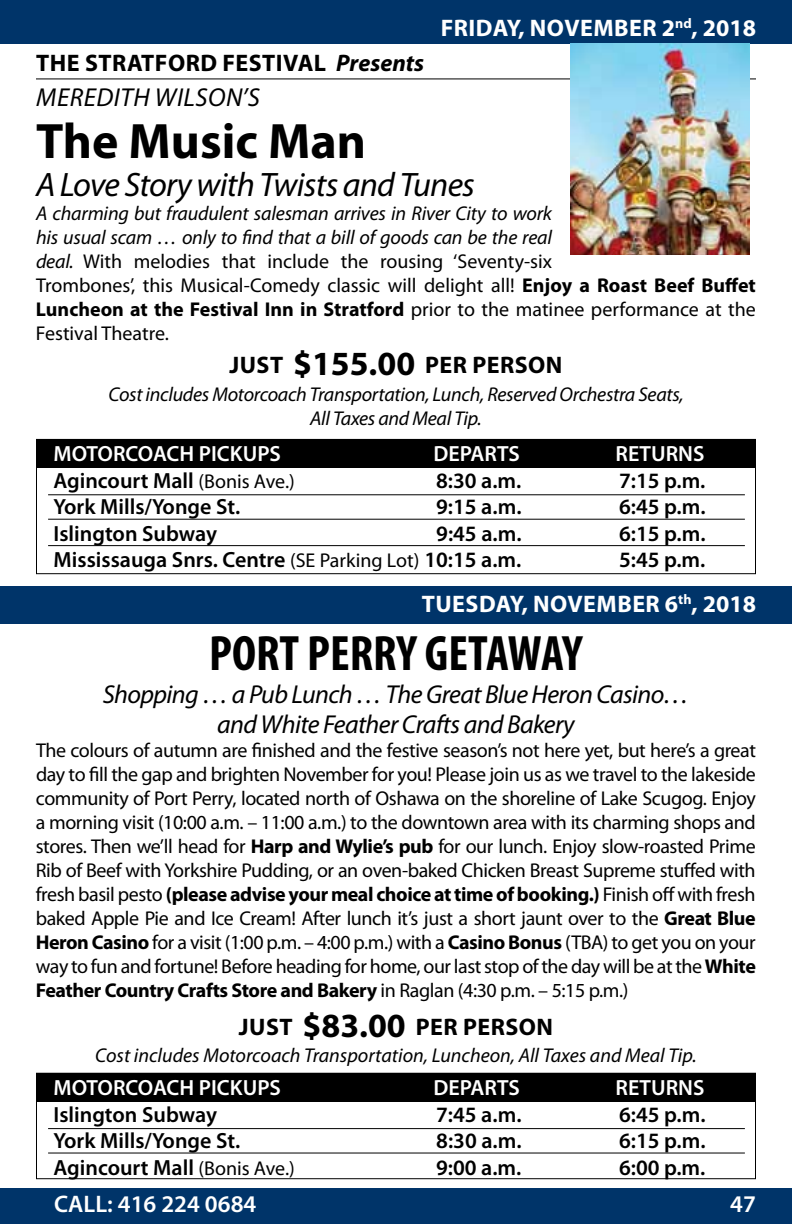
<style>
.page{position:relative;width:792px;height:1224px;background:#fff}
.page>*{position:absolute;margin:0;border:0;box-sizing:border-box;transform-origin:0 0}
.t1{font:700 condensed 50px "Myriad Pro";color:#000}
.t2{font:700 50px "Myriad Pro";color:#000}
.t3{font:italic 34px "Myriad Pro";letter-spacing:-.025em;color:#000}
.t4{font:italic 26px/30px "Myriad Pro";letter-spacing:-.025em;color:#000;text-align:center}
.t5{font:700 24px "Myriad Pro";letter-spacing:.02em;color:#000}
.t6{font:700 24px "Myriad Pro";color:#fff}
.t7{font:600 24px "Myriad Pro";color:#fff}
.t8{font:600 22px "Myriad Pro";color:#000}
.t9{font:600 22px "Myriad Pro";color:#fff}
.t10{font:20px/24px "Myriad Pro";color:#000;text-align:justify}
.t11{font:italic 20px/24px "Myriad Pro";letter-spacing:-.015em;color:#000;text-align:center}
.s1{font-style:italic}
.s2{font-weight:700}
.s3{font-size:34px}
.s4{font-weight:400;font-size:20px}
</style>
<div class="page">
<div style="left:0;top:0;width:792px;height:44px;background:#003469"></div>
<div style="left:0;top:1188px;width:792px;height:36px;background:#003469"></div>
<div style="left:0;top:587px;width:792px;height:37px;background:#003469"></div>
<div style="left:36px;top:1073px;width:720px;height:106px;border:1px solid #000"></div>
<div style="left:36px;top:439px;width:720px;height:29px;background:#000"></div>
<div style="left:36px;top:1073px;width:720px;height:28px;background:#000"></div>
<hr style="left:48px;top:494px;width:697px;height:1px;background:#000">
<hr style="left:48px;top:1128px;width:697px;height:1px;background:#000">
<hr style="left:48px;top:519px;width:697px;height:1px;background:#000">
<hr style="left:48px;top:1153px;width:697px;height:1px;background:#000">
<hr style="left:48px;top:545px;width:697px;height:1px;background:#000">
<hr style="left:36px;top:78px;width:720px;height:1px;background:#000">
<img style="left:570px;top:44px;width:180px;height:210px">
<p class="t6" style="left:519px;top:12px;width:45px">, November</p>
<p class="t6" style="left:662px;top:12px;width:96px">2<sup>nd</sup>, 2018</p>
<p class="t6" style="left:441px;top:12px;width:28px">Friday</p>
<p class="t5" style="left:36px;top:47px;width:390px">THE STRATFORD FESTIVAL <span class="s1">Presents</span></p>
<h3 class="t4" style="left:36px;top:82px;width:75px">Meredith</h3>
<h3 class="t4" style="left:155px;top:82px;width:37px">Wilson</h3>
<h3 class="t4" style="left:243px;top:82px;width:17px">’s</h3>
<h1 class="t2" style="left:36px;top:109px;width:332px">The Music Man</h1>
<h2 class="t3" style="left:36px;top:163px;width:440px">A Love Story with Twists and Tunes</h2>
<p class="t10" style="left:36px;top:201px;width:722px;text-align:left"><span class="s1">A charming but fraudulent salesman arrives in River City to work<br>his usual scam … only to find that a bill of goods can be the real<br>deal.</span> With melodies that include the rousing ‘Seventy-six<br>Trombones’, this Musical-Comedy classic will delight all! <span class="s2">Enjoy a Roast Beef Buffet Luncheon at the Festival Inn in Stratford</span> prior to the matinee performance at the Festival Theatre.</p>
<p class="t5" style="left:229px;top:349px;width:273px">Just <span class="s3">$155.00</span> Per Person</p>
<p class="t11" style="left:108px;top:382px;width:577px">Cost includes Motorcoach Transportation, Lunch, Reserved Orchestra Seats,<br>All Taxes and Meal Tip.</p>
<p class="t9" style="left:54px;top:440px;width:229px">MOTORCOACH PICKUPS</p>
<p class="t9" style="left:434px;top:440px;width:88px">DEPARTS</p>
<p class="t9" style="left:616px;top:440px;width:91px">RETURNS</p>
<p class="t8" style="left:54px;top:467px;width:243px">Agincourt Mall <span class="s4">(Bonis Ave.)</span></p>
<p class="t8" style="left:436px;top:467px;width:87px">8:30 a.m.</p>
<p class="t8" style="left:619px;top:467px;width:88px">7:15 p.m.</p>
<p class="t8" style="left:54px;top:493px;width:188px">York Mills/Yonge St.</p>
<p class="t8" style="left:436px;top:493px;width:87px">9:15 a.m.</p>
<p class="t8" style="left:619px;top:493px;width:88px">6:45 p.m.</p>
<p class="t8" style="left:54px;top:519px;width:165px">Islington Subway</p>
<p class="t8" style="left:436px;top:519px;width:87px">9:45 a.m.</p>
<p class="t8" style="left:619px;top:519px;width:88px">6:15 p.m.</p>
<p class="t8" style="left:54px;top:546px;width:469px">Mississauga Snrs. Centre <span class="s4">(SE Parking Lot)</span> 10:15 a.m.</p>
<p class="t8" style="left:619px;top:546px;width:88px">5:45 p.m.</p>
<p class="t6" style="left:522px;top:589px;width:45px">, November</p>
<p class="t6" style="left:665px;top:589px;width:93px">6<sup>th</sup>, 2018</p>
<h1 class="t1" style="left:209px;top:622px;width:375px">PORT PERRY GETAWAY</h1>
<h3 class="t4" style="left:103px;top:679px;width:588px">Shopping … a Pub Lunch … The Great Blue Heron Casino… and White Feather Crafts and Bakery</h3>
<p class="t10" style="left:36px;top:738px;width:722px">The colours of autumn are finished and the festive season’s not here yet, but here’s a great day to fill the gap and brighten November for you! Please join us as we travel to the lakeside community of Port Perry, located north of Oshawa on the shoreline of Lake Scugog. Enjoy a morning visit (10:00 a.m. – 11:00 a.m.) to the downtown area with its charming shops and stores. Then we’ll head for <span class="s2">Harp and Wylie’s pub</span> for our lunch. Enjoy slow-roasted Prime Rib of Beef with Yorkshire Pudding, or an oven-baked Chicken Breast Supreme stuffed with fresh basil pesto <span class="s2">(please advise your meal choice at time of booking.)</span> Finish offwith fresh baked Apple Pie and Ice Cream! After lunch it’s just a short jaunt over to the <span class="s2">Great Blue Heron Casino</span> for a visit (1:00 p.m. – 4:00 p.m.) with a <span class="s2">Casino Bonus</span> (TBA) to get you on your way tofunandfortune!Beforeheadingforhome,our laststop oftheday willbe atthe<span class="s2">White Feather Country Crafts Store and Bakery</span> in Raglan (4:30 p.m. – 5:15 p.m.)</p>
<p class="t5" style="left:239px;top:1011px;width:255px">Just <span class="s3">$83.00</span> Per Person</p>
<p class="t11" style="left:95px;top:1043px;width:603px">Cost includes Motorcoach Transportation, Luncheon, All Taxes and Meal Tip.</p>
<p class="t6" style="left:422px;top:589px;width:30px">Tuesday</p>
<p class="t9" style="left:54px;top:1074px;width:229px">MOTORCOACH PICKUPS</p>
<p class="t9" style="left:434px;top:1074px;width:88px">DEPARTS</p>
<p class="t9" style="left:616px;top:1074px;width:91px">RETURNS</p>
<p class="t8" style="left:54px;top:1100px;width:165px">Islington Subway</p>
<p class="t8" style="left:436px;top:1100px;width:87px">7:45 a.m.</p>
<p class="t8" style="left:619px;top:1100px;width:88px">6:45 p.m.</p>
<p class="t8" style="left:54px;top:1127px;width:188px">York Mills/Yonge St.</p>
<p class="t8" style="left:436px;top:1127px;width:87px">8:30 a.m.</p>
<p class="t8" style="left:619px;top:1127px;width:88px">6:15 p.m.</p>
<p class="t8" style="left:54px;top:1153px;width:243px">Agincourt Mall <span class="s4">(Bonis Ave.)</span></p>
<p class="t8" style="left:436px;top:1153px;width:87px">9:00 a.m.</p>
<p class="t8" style="left:619px;top:1153px;width:88px">6:00 p.m.</p>
<p class="t7" style="left:54px;top:1189px;width:204px">CALL: 416 224 0684</p>
<p class="t7" style="left:730px;top:1189px;width:27px">47</p>
</div>
